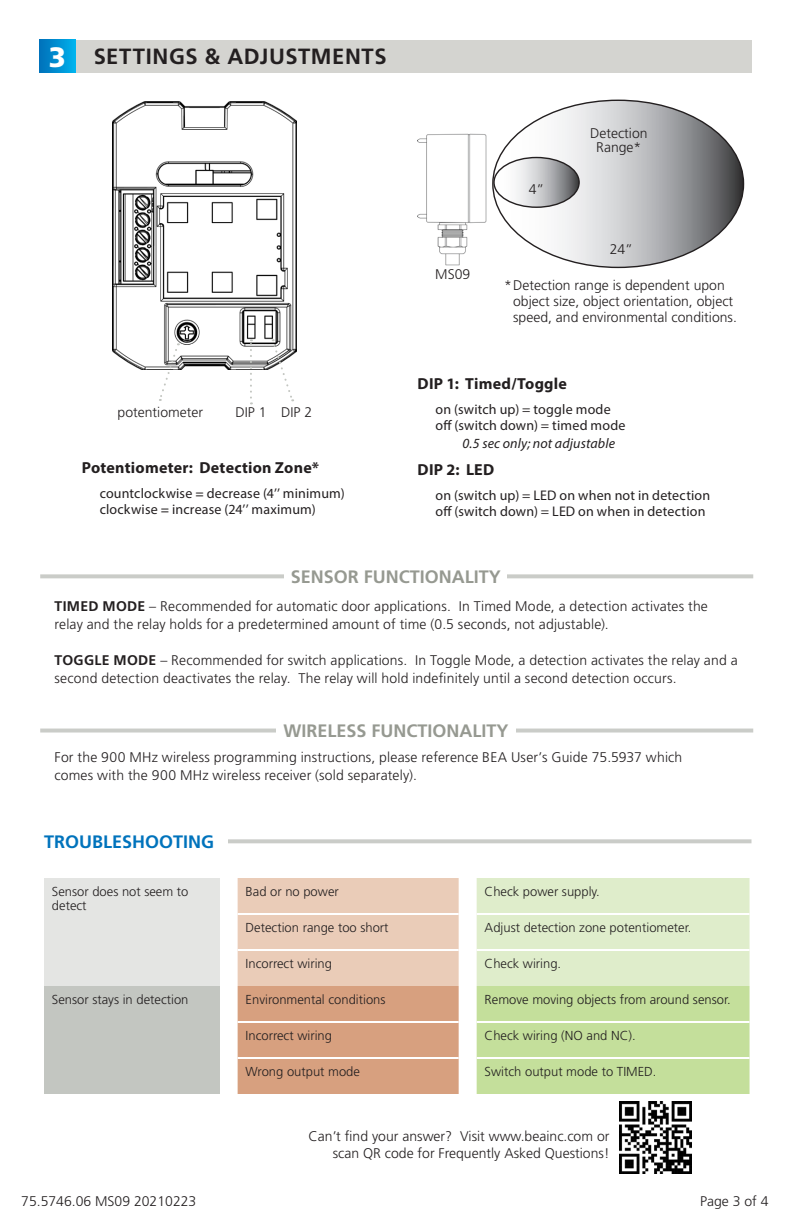
<style>
.page{position:relative;width:792px;height:1224px;background:#fff}
.page>*{position:absolute;margin:0;border:0;box-sizing:border-box;transform-origin:0 0}
.t1{font:900 28px "Frutiger LT Std";color:#fff}
.t2{font:700 22px "Frutiger LT Std";letter-spacing:.025em;color:#231f20}
.t3{font:700 18px "Frutiger LT Std";color:#969991}
.t4{font:700 18px "Frutiger LT Std";color:#0073bc}
.resumé_tech{font:700 16px "Myriad Pro";letter-spacing:.015em;color:#231f20}
.resumé_tech-2{font:300 14px/18px "Frutiger LT Std";letter-spacing:.01em;color:#231f20}
.resumé_tech-3{font:14px/16px "Myriad Pro";letter-spacing:.015em;color:#231f20}
.resumé_tech-4{font:italic 14px "Myriad Pro";letter-spacing:.01em;color:#231f20}
.t5{font:300 13px/14px "Frutiger LT Std";color:#231f20}
.s1{font-family:"Frutiger LT Std";font-weight:300}
.s2{font-weight:700}
</style>
<div class="page">
<img style="left:417px;top:133px;width:70px;height:133px">
<img style="left:112px;top:102px;width:185px;height:268px">
<svg style="left:40px;top:574px;width:713px;height:4px;background:#cfd0cd"></svg>
<svg style="left:40px;top:729px;width:713px;height:4px;background:#d0d2ce"></svg>
<div style="left:40px;top:40px;width:711px;height:33px;background:#d4d4d0"></div>
<svg style="left:40px;top:40px;width:35px;height:33px"></svg>
<svg style="left:228px;top:839px;width:524px;height:4px;background:#ced0cc"></svg>
<img style="left:620px;top:1102px;width:72px;height:72px">
<svg style="left:493px;top:100px;width:251px;height:167px"></svg>
<svg style="left:494px;top:158px;width:85px;height:49px"></svg>
<div style="left:493px;top:157px;width:87px;height:51px;border:1px solid #231f20;border-radius:50%"></div>
<svg style="left:158px;top:343px;width:21px;height:58px"></svg>
<svg style="left:272px;top:339px;width:22px;height:62px"></svg>
<svg style="left:250px;top:339px;width:2px;height:65px"></svg>
<div style="left:285px;top:567px;width:222px;height:18px;background:#fff"></div>
<div style="left:276px;top:722px;width:240px;height:18px;background:#fff"></div>
<div style="left:44px;top:878px;width:176px;height:108px;background:#e4e5e3"></div>
<div style="left:44px;top:986px;width:176px;height:108px;background:#c3c6c1"></div>
<svg style="left:238px;top:878px;width:221px;height:216px;background:#e0b69b"></svg>
<svg style="left:477px;top:878px;width:273px;height:216px;background:#d1e6b3"></svg>
<hr style="left:238px;top:913px;width:221px;height:2px;background:#fff">
<hr style="left:477px;top:913px;width:273px;height:2px;background:#fff">
<hr style="left:238px;top:949px;width:221px;height:2px;background:#fff">
<hr style="left:477px;top:949px;width:273px;height:2px;background:#fff">
<hr style="left:238px;top:1021px;width:221px;height:2px;background:#fff">
<hr style="left:477px;top:1021px;width:273px;height:2px;background:#fff">
<hr style="left:238px;top:1057px;width:221px;height:2px;background:#fff">
<hr style="left:477px;top:1057px;width:273px;height:2px;background:#fff">
<p class="t1" style="left:49px;top:40px;width:19px">3</p>
<p class="t2" style="left:94px;top:44px;width:295px">SETTINGS &amp; ADJUSTMENTS</p>
<p class="resumé_tech-2" style="left:118px;top:403px;width:87px">potentiometer</p>
<p class="resumé_tech-2" style="left:235px;top:403px;width:33px">DIP 1</p>
<p class="resumé_tech-2" style="left:281px;top:403px;width:33px">DIP 2</p>
<p class="resumé_tech" style="left:82px;top:457px;width:239px">Potentiometer: Detection Zone*</p>
<p class="resumé_tech-3" style="left:100px;top:485px;width:246px">countclockwise <span class="s1">=</span> decrease (4’’ minimum) clockwise <span class="s1">=</span> increase (24’’ maximum)</p>
<p class="resumé_tech-2" style="left:435px;top:266px;width:37px">MS09</p>
<p class="resumé_tech-2" style="left:529px;top:180px;width:17px">4”</p>
<p class="resumé_tech-2" style="left:590px;top:125px;width:59px">Detection</p>
<p class="resumé_tech-2" style="left:596px;top:139px;width:47px">Range*</p>
<p class="resumé_tech-2" style="left:610px;top:241px;width:25px">24”</p>
<p class="resumé_tech-2" style="left:513px;top:277px;width:225px;line-height:16px;text-indent:-9px">*Detection range is dependent upon object size, object orientation, object speed, and environmental conditions.</p>
<p class="resumé_tech" style="left:418px;top:373px;width:151px">DIP 1: Timed/Toggle</p>
<p class="resumé_tech-3" style="left:436px;top:401px;width:191px">on (switch up) = toggle mode off (switch down) = timed mode</p>
<p class="resumé_tech-4" style="left:463px;top:434px;width:154px">0.5 sec only; not adjustable</p>
<p class="resumé_tech" style="left:418px;top:459px;width:78px">DIP 2: LED</p>
<p class="resumé_tech-3" style="left:436px;top:487px;width:276px">on (switch up) = LED on when not in detection off (switch down) = LED on when in detection</p>
<p class="t3" style="left:291px;top:566px;width:212px">SENSOR FUNCTIONALITY</p>
<p class="resumé_tech-2" style="left:54px;top:598px;width:655px"><span class="s2">TIMED MODE</span> – Recommended for automatic door applications. In Timed Mode, a detection activates the relay and the relay holds for a predetermined amount of time (0.5 seconds, not adjustable).</p>
<p class="resumé_tech-2" style="left:54px;top:652px;width:685px"><span class="s2">TOGGLE MODE</span> – Recommended for switch applications. In Toggle Mode, a detection activates the relay and a second detection deactivates the relay. The relay will hold indefinitely until a second detection occurs.</p>
<p class="t3" style="left:283px;top:720px;width:227px">WIRELESS FUNCTIONALITY</p>
<p class="resumé_tech-2" style="left:54px;top:749px;width:629px">For the 900 MHz wireless programming instructions, please reference BEA User’s Guide 75.5937 which comes with the 900 MHz wireless receiver (sold separately).</p>
<p class="t4" style="left:44px;top:831px;width:172px">TROUBLESHOOTING</p>
<p class="t5" style="left:52px;top:884px;width:138px">Sensor does not seem to detect</p>
<p class="t5" style="left:246px;top:884px;width:95px">Bad or no power</p>
<p class="t5" style="left:485px;top:884px;width:117px">Check power supply.</p>
<p class="t5" style="left:246px;top:920px;width:145px">Detection range too short</p>
<p class="t5" style="left:485px;top:920px;width:208px">Adjust detection zone potentiometer.</p>
<p class="t5" style="left:246px;top:956px;width:88px">Incorrect wiring</p>
<p class="t5" style="left:485px;top:956px;width:78px">Check wiring.</p>
<p class="t5" style="left:52px;top:992px;width:138px">Sensor stays in detection</p>
<p class="t5" style="left:246px;top:992px;width:141px">Environmental conditions</p>
<p class="t5" style="left:485px;top:992px;width:248px">Remove moving objects from around sensor.</p>
<p class="t5" style="left:246px;top:1028px;width:88px">Incorrect wiring</p>
<p class="t5" style="left:485px;top:1028px;width:152px">Check wiring (NO and NC).</p>
<p class="t5" style="left:246px;top:1064px;width:116px">Wrong output mode</p>
<p class="t5" style="left:485px;top:1064px;width:173px">Switch output mode to TIMED.</p>
<p class="resumé_tech-2" style="left:309px;top:1128px;width:302px;line-height:16.8px;text-align:right">Can’t find your answer? Visit www.beainc.com or scan QR code for Frequently Asked Questions!</p>
<p class="resumé_tech-2" style="left:21px;top:1192px;width:177px">75.5746.06 MS09 20210223</p>
<p class="resumé_tech-2" style="left:700px;top:1192px;width:70px">Page 3 of 4</p>
</div>
